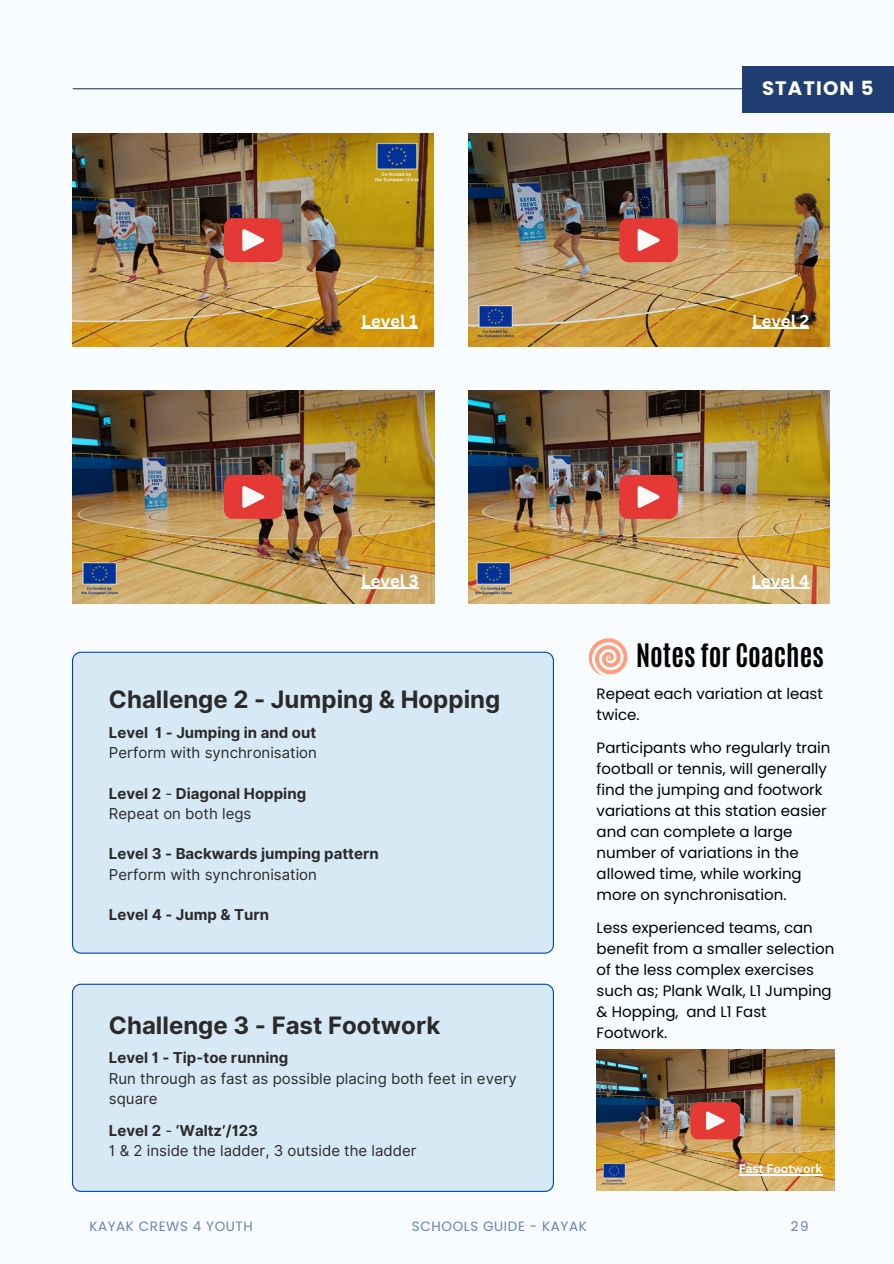
<style>
.page{position:relative;width:894px;height:1264px;background:#fff}
.page>*{position:absolute;margin:0;border:0;box-sizing:border-box;transform-origin:0 0}
.t1{font:700 27px "Antonio";color:#000}
.t2{font:700 24px "Inter";color:#2a2a2a}
.t3{font:700 19.5px "Poppins";letter-spacing:.06em;color:#fff}
.t4{font:700 16.5px "Canva Sans";color:#fff}
.t5{font:15px/21px "Poppins";color:#000}
.t6{font:15px/20.2px "Inter";color:#2a2a2a}
.t7{font:700 15px/20.2px "Inter";color:#2a2a2a}
.t8{font:13.5px "Poppins";letter-spacing:.045em;color:#6684b2}
.t9{font:700 12px "Canva Sans";color:#fff}
.s1{font-weight:700}
.s2{font-weight:400}
</style>
<div class="page">
<div style="left:0;top:0;width:893px;height:1263px;background:#f8fcff"></div>
<hr style="left:73px;top:88px;width:731px;height:1px;background:#203e71">
<div style="left:741px;top:66px;width:152px;height:47px;background:#203e71"></div>
<div style="left:72px;top:651px;width:481px;height:302px;background:#d7e9f5"></div>
<img style="left:73px;top:134px;width:360px;height:212px">
<svg style="left:224px;top:218px;width:58px;height:44px;background:#e4504b"></svg>
<img style="left:468px;top:134px;width:361px;height:212px">
<img style="left:73px;top:390px;width:361px;height:213px">
<img style="left:468px;top:390px;width:361px;height:213px">
<div style="left:72px;top:983px;width:481px;height:208px;background:#d7e9f5"></div>
<img style="left:596px;top:1049px;width:238px;height:141px">
<svg style="left:690px;top:1102px;width:49px;height:37px;background:#e3504b"></svg>
<svg style="left:588px;top:638px;width:39px;height:38px"></svg>
<hr style="left:361px;top:328px;width:56px;height:1px;background:#fff">
<hr style="left:752px;top:328px;width:56px;height:1px;background:#fff">
<hr style="left:361px;top:587px;width:57px;height:2px;background:#fff">
<hr style="left:751px;top:587px;width:58px;height:2px;background:#fff">
<hr style="left:738px;top:1174px;width:84px;height:1px;background:#fff">
<svg style="left:619px;top:218px;width:58px;height:44px;background:#e4504c"></svg>
<svg style="left:224px;top:475px;width:58px;height:44px;background:#e4504c"></svg>
<svg style="left:619px;top:475px;width:58px;height:44px;background:#e4514c"></svg>
<h3 class="t3" style="left:761px;top:75px;width:113px">STATION 5</h3>
<h2 class="t4" style="left:361px;top:309px;width:58px">Level 1</h2>
<h5 class="t4" style="left:752px;top:309px;width:58px">Level 2</h5>
<h5 class="t4" style="left:361px;top:569px;width:59px">Level 3</h5>
<h5 class="t4" style="left:751px;top:569px;width:59px">Level 4</h5>
<p class="t2" style="left:109px;top:684px;width:393px">Challenge 2 - Jumping &amp; Hopping</p>
<p class="t6" style="left:109px;top:722px;width:209px"><span class="s1">Level 1 - Jumping in and out<br></span>Perform with synchronisation</p>
<p class="t7" style="left:109px;top:783px;width:199px">Level 2 <span class="s2">-</span> Diagonal Hopping<br><span class="s2">Repeat on both legs</span></p>
<p class="t7" style="left:109px;top:843px;width:271px">Level 3 - Backwards jumping pattern<br><span class="s2">Perform with synchronisation</span></p>
<h4 class="t7" style="left:109px;top:904px;width:162px">Level 4 - Jump &amp; Turn</h4>
<p class="t2" style="left:109px;top:1011px;width:333px">Challenge 3 - Fast Footwork</p>
<p class="t6" style="left:109px;top:1047px;width:409px"><span class="s1">Level 1 - Tip-toe running<br></span>Run through as fast as possible placing both feet in every square</p>
<h4 class="t6" style="left:109px;top:1120px;width:309px"><span class="s1">Level 2</span> - <span class="s1">‘Waltz’/123<br></span>1 &amp; 2 inside the ladder, 3 outside the ladder</h4>
<p class="t1" style="left:636px;top:636px;width:189px">Notes for Coaches</p>
<p class="t5" style="left:596px;top:683px;width:227px">Repeat each variation at least twice.</p>
<h4 class="t5" style="left:596px;top:737px;width:235px">Participants who regularly train football or tennis, will generally find the jumping and footwork variations at this station easier and can complete a large number of variations in the allowed time, while working more on synchronisation.</h4>
<p class="t5" style="left:596px;top:917px;width:239px">Less experienced teams, can benefit from a smaller selection of the less complex exercises such as; Plank Walk, L1 Jumping &amp; Hopping, and L1 Fast<br>Footwork.</p>
<h4 class="t9" style="left:738px;top:1160px;width:85px">Fast Footwork</h4>
<h2 class="t8" style="left:89px;top:1217px;width:165px">KAYAK CREWS 4 YOUTH</h2>
<h5 class="t8" style="left:412px;top:1217px;width:176px">SCHOOLS GUIDE - KAYAK</h5>
<h4 class="t8" style="left:790px;top:1217px;width:19px">29</h4>
</div>
